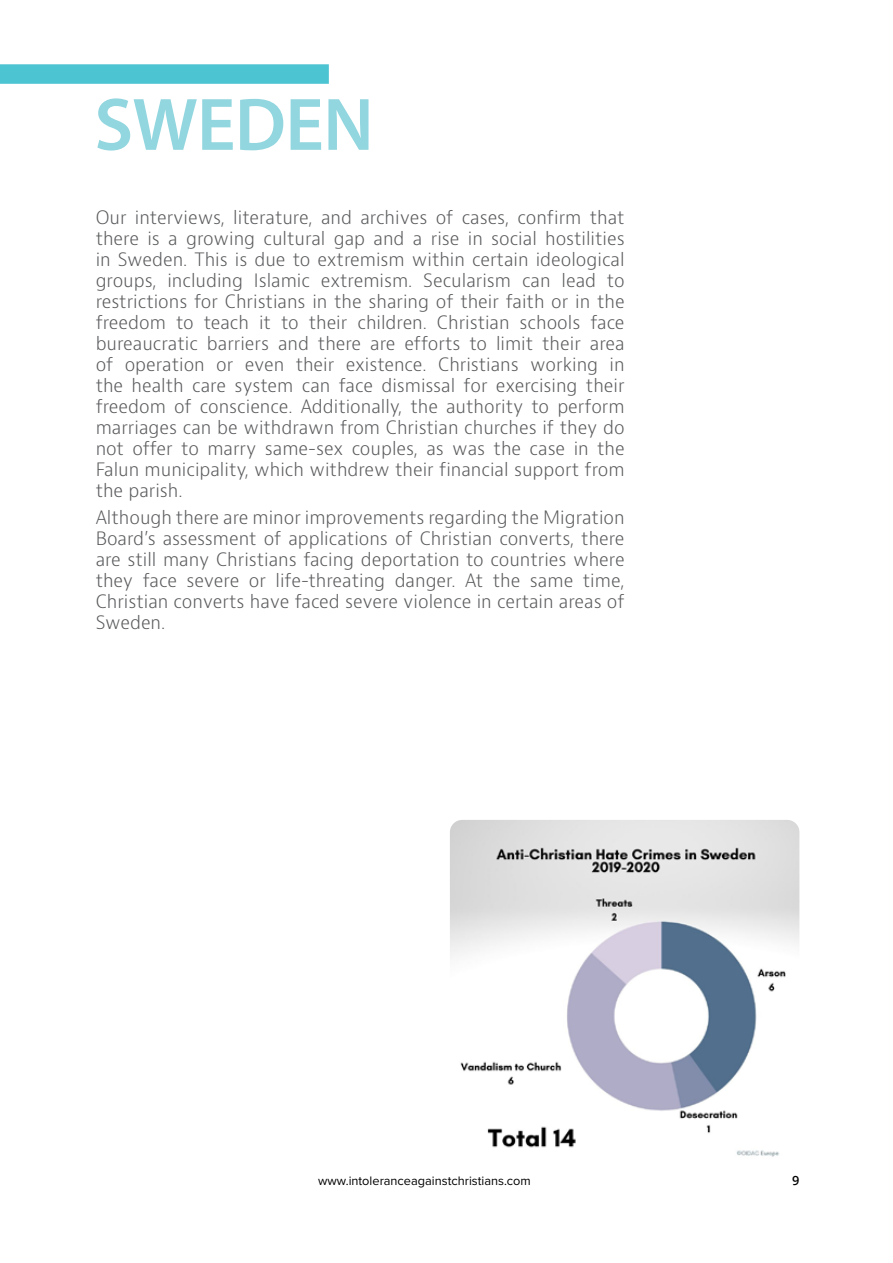
<style>
.page{position:relative;width:893px;height:1263px;background:#fff}
.page>*{position:absolute;margin:0;border:0;box-sizing:border-box;transform-origin:0 0}
.t1{font:600 75px "Myriad Pro";letter-spacing:-.01em;color:#92d6df}
.t2{font:300 18px/21px "Bernino Sans";color:#58595b;text-align:justify}
.t3{font:12.75px "Proxima Nova";color:#000}
.t4{font:600 12.75px "Open Sans";color:#000}
</style>
<div class="page">
<div style="left:0;top:64px;width:329px;height:20px;background:#4dc4d1"></div>
<img style="left:450px;top:820px;width:349px;height:337px">
<h1 class="t1" style="left:94px;top:77px;width:281px">SWEDEN</h1>
<p class="t2" style="left:96px;top:207px;width:531px">Our interviews, literature, and archives of cases, confirm that there is a growing cultural gap and a rise in social hostilities in Sweden. This is due to extremism within certain ideological groups, including Islamic extremism. Secularism can lead to restrictions for Christians in the sharing of their faith or in the freedom to teach it to their children. Christian schools face bureaucratic barriers and there are efforts to limit their area of operation or even their existence. Christians working in the health care system can face dismissal for exercising their freedom of conscience. Additionally, the authority to perform marriages can be withdrawn from Christian churches if they do not offer to marry same-sex couples, as was the case in the Falun municipality, which withdrew their financial support from the parish.</p>
<p class="t2" style="left:96px;top:507px;width:530px">Although there are minor improvements regarding the Migration Board’s assessment of applications of Christian converts, there are still many Christians facing deportation to countries where they face severe or life-threating danger. At the same time, Christian converts have faced severe violence in certain areas of Sweden.</p>
<p class="t3" style="left:318px;top:1171px;width:214px">www.intoleranceagainstchristians.com</p>
<p class="t4" style="left:792px;top:1171px;width:9px">9</p>
</div>
